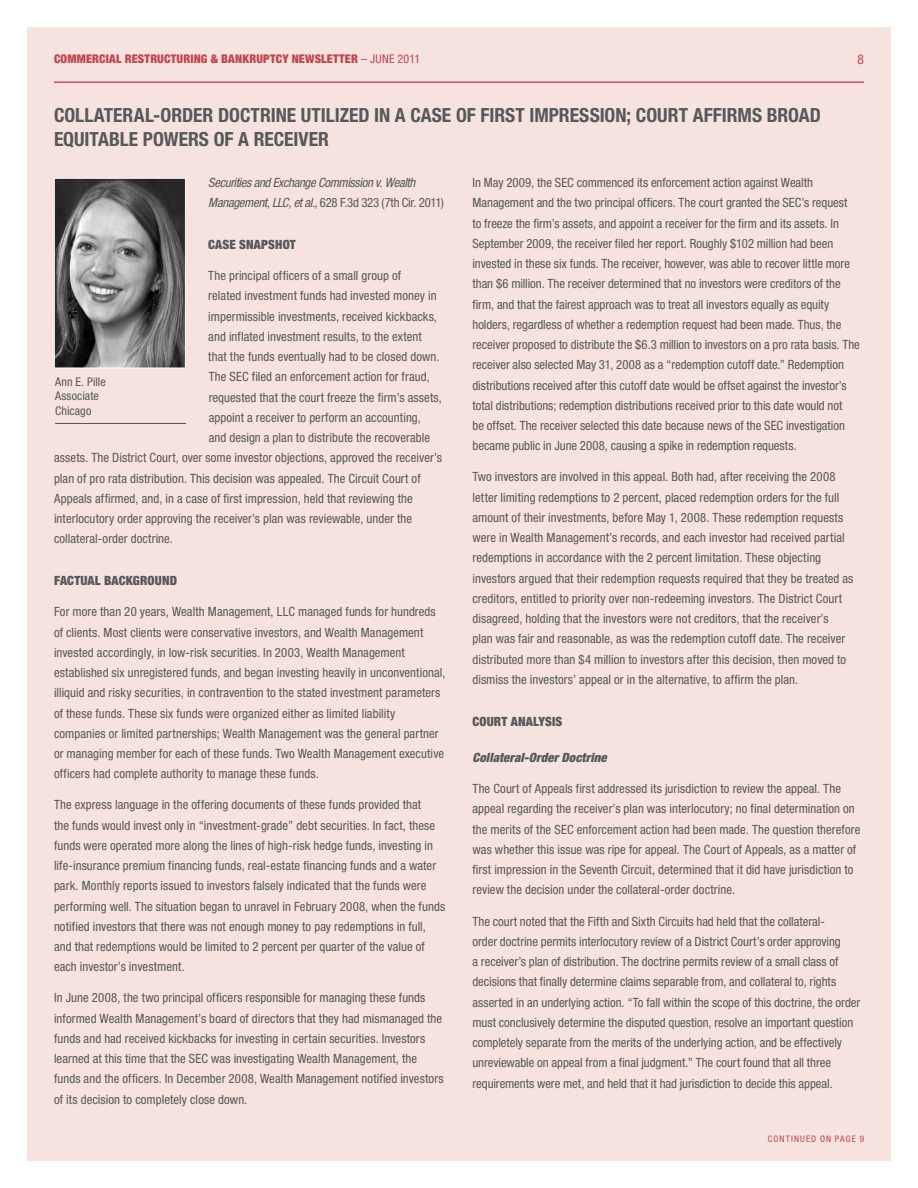
<style>
.page{position:relative;width:918px;height:1188px;background:#fff}
.page>*{position:absolute;margin:0;border:0;box-sizing:border-box;transform-origin:0 0}
.t1{font:700 condensed 19.5px/24px "Helvetica Neue LT Std";color:#57585a}
.t2{font:condensed 13.5px "Helvetica Neue LT Std";color:#c04651}
.body{font:condensed 12.75px/20.2px "Helvetica Neue LT Std";letter-spacing:.005em;color:#57585a}
.body-2{font:italic condensed 12.75px/20.2px "Helvetica Neue LT Std";letter-spacing:-.025em;color:#57585a}
.subhead{font:900 condensed 12.75px "Helvetica Neue LT Std";letter-spacing:.01em;color:#57585a}
.sub-subhead{font:italic 900 condensed 12.75px "Helvetica Neue LT Std";letter-spacing:.005em;color:#57585a}
.t3{font:900 condensed 12px "Helvetica Neue LT Std";letter-spacing:.015em;color:#c04651}
.contact_info{font:condensed 12px/14.4px "Helvetica Neue LT Std";letter-spacing:.01em;color:#57585a}
.continued_on_page{font:condensed 9px "Helvetica Neue LT Std";letter-spacing:.125em;color:#c04651}
.s1{font-weight:400}
.s2{font-style:normal}
</style>
<div class="page">
<div style="left:27px;top:27px;width:864px;height:1134px;background:#f6e2df"></div>
<hr style="left:54px;top:82px;width:810px;height:1px;background:#b30437">
<img style="left:56px;top:180px;width:128px;height:186px">
<div style="left:54px;top:178px;width:132px;height:190px;border:1px solid #fff"></div>
<hr style="left:55px;top:423px;width:131px;height:1px;background:#57585a">
<p class="t3" style="left:54px;top:51px;width:368px">COMMERCIAL RESTRUCTURING &amp; BANKRUPTCY NEWSLETTER <span class="s1">– JUNE 2011</span></p>
<p class="t2" style="left:858px;top:51px;width:8px">8</p>
<p class="t1" style="left:54px;top:103px;width:768px">COLLATERAL-ORDER DOCTRINE UTILIZED IN A CASE OF FIRST IMPRESSION; COURT AFFIRMS BROAD<br>EQUITABLE POWERS OF A RECEIVER</p>
<p class="body-2" style="left:208px;top:173px;width:237px">Securities and Exchange Commission v. Wealth<br>Management, LLC, et al., <span class="s2">628 F.3d 323 (7th Cir. 2011)</span></p>
<p class="subhead" style="left:208px;top:237px;width:89px">CASE SNAPSHOT</p>
<p class="body" style="left:208px;top:266px;width:194px">The principal officers of a small group of</p>
<p class="body" style="left:208px;top:286px;width:230px">related investment funds had invested money in</p>
<p class="body" style="left:208px;top:306px;width:230px">impermissible investments, received kickbacks,</p>
<p class="body" style="left:208px;top:326px;width:215px">and inflated investment results, to the extent</p>
<p class="body" style="left:208px;top:347px;width:233px">that the funds eventually had to be closed down.</p>
<p class="body" style="left:209px;top:367px;width:223px">The SEC filed an enforcement action for fraud,</p>
<p class="body" style="left:209px;top:387px;width:235px">requested that the court freeze the firm’s assets,</p>
<p class="body" style="left:209px;top:407px;width:214px">appoint a receiver to perform an accounting,</p>
<p class="body" style="left:209px;top:428px;width:223px">and design a plan to distribute the recoverable</p>
<p class="body" style="left:54px;top:448px;width:390px">assets. The District Court, over some investor objections, approved the receiver’s</p>
<p class="body" style="left:54px;top:468px;width:368px">plan of pro rata distribution. This decision was appealed. The Circuit Court of</p>
<p class="body" style="left:54px;top:488px;width:360px">Appeals affirmed, and, in a case of first impression, held that reviewing the</p>
<p class="body" style="left:54px;top:509px;width:360px">interlocutory order approving the receiver’s plan was reviewable, under the</p>
<p class="body" style="left:54px;top:529px;width:120px">collateral-order doctrine.</p>
<p class="subhead" style="left:54px;top:573px;width:124px">FACTUAL BACKGROUND</p>
<p class="body" style="left:54px;top:602px;width:393px">For more than 20 years, Wealth Management, LLC managed funds for hundreds of clients. Most clients were conservative investors, and Wealth Management invested accordingly, in low-risk securities. In 2003, Wealth Management established six unregistered funds, and began investing heavily in unconventional, illiquid and risky securities, in contravention to the stated investment parameters of these funds. These six funds were organized either as limited liability companies or limited partnerships; Wealth Management was the general partner or managing member for each of these funds. Two Wealth Management executive officers had complete authority to manage these funds.</p>
<p class="body" style="left:54px;top:795px;width:393px">The express language in the offering documents of these funds provided that<br>the funds would invest only in “investment-grade” debt securities. In fact, these funds were operated more along the lines of high-risk hedge funds, investing in life-insurance premium financing funds, real-estate financing funds and a water park. Monthly reports issued to investors falsely indicated that the funds were performing well. The situation began to unravel in February 2008, when the funds notified investors that there was not enough money to pay redemptions in full, and that redemptions would be limited to 2 percent per quarter of the value of each investor’s investment.</p>
<p class="body" style="left:54px;top:988px;width:391px">In June 2008, the two principal officers responsible for managing these funds informed Wealth Management’s board of directors that they had mismanaged the funds and had received kickbacks for investing in certain securities. Investors learned at this time that the SEC was investigating Wealth Management, the funds and the officers. In December 2008, Wealth Management notified investors of its decision to completely close down.</p>
<p class="body" style="left:472px;top:172px;width:389px">In May 2009, the SEC commenced its enforcement action against Wealth Management and the two principal officers. The court granted the SEC’s request<br>to freeze the firm’s assets, and appoint a receiver for the firm and its assets. In September 2009, the receiver filed her report. Roughly $102 million had been invested in these six funds. The receiver, however, was able to recover little more than $6 million. The receiver determined that no investors were creditors of the firm, and that the fairest approach was to treat all investors equally as equity holders, regardless of whether a redemption request had been made. Thus, the receiver proposed to distribute the $6.3 million to investors on a pro rata basis. The receiver also selected May 31, 2008 as a “redemption cutoff date.” Redemption distributions received after this cutoff date would be offset against the investor’s total distributions; redemption distributions received prior to this date would not<br>be offset. The receiver selected this date because news of the SEC investigation became public in June 2008, causing a spike in redemption requests.</p>
<p class="body" style="left:472px;top:467px;width:382px">Two investors are involved in this appeal. Both had, after receiving the 2008 letter limiting redemptions to 2 percent, placed redemption orders for the full amount of their investments, before May 1, 2008. These redemption requests were in Wealth Management’s records, and each investor had received partial redemptions in accordance with the 2 percent limitation. These objecting investors argued that their redemption requests required that they be treated as creditors, entitled to priority over non-redeeming investors. The District Court disagreed, holding that the investors were not creditors, that the receiver’s<br>plan was fair and reasonable, as was the redemption cutoff date. The receiver distributed more than $4 million to investors after this decision, then moved to dismiss the investors’ appeal or in the alternative, to affirm the plan.</p>
<p class="subhead" style="left:472px;top:713px;width:91px">COURT ANALYSIS</p>
<p class="sub-subhead" style="left:472px;top:750px;width:136px">Collateral-Order Doctrine</p>
<p class="body" style="left:472px;top:779px;width:389px">The Court of Appeals first addressed its jurisdiction to review the appeal. The appeal regarding the receiver’s plan was interlocutory; no final determination on the merits of the SEC enforcement action had been made. The question therefore was whether this issue was ripe for appeal. The Court of Appeals, as a matter of first impression in the Seventh Circuit, determined that it did have jurisdiction to review the decision under the collateral-order doctrine.</p>
<p class="body" style="left:472px;top:911px;width:389px">The court noted that the Fifth and Sixth Circuits had held that the collateral-<br>order doctrine permits interlocutory review of a District Court’s order approving<br>a receiver’s plan of distribution. The doctrine permits review of a small class of decisions that finally determine claims separable from, and collateral to, rights asserted in an underlying action. “To fall within the scope of this doctrine, the order must conclusively determine the disputed question, resolve an important question completely separate from the merits of the underlying action, and be effectively unreviewable on appeal from a final judgment.” The court found that all three requirements were met, and held that it had jurisdiction to decide this appeal.</p>
<p class="contact_info" style="left:55px;top:374px;width:52px">Ann E. Pille<br>Associate<br>Chicago</p>
<p class="continued_on_page" style="left:768px;top:1133px;width:98px">CONTINUED ON PAGE 9</p>
</div>
